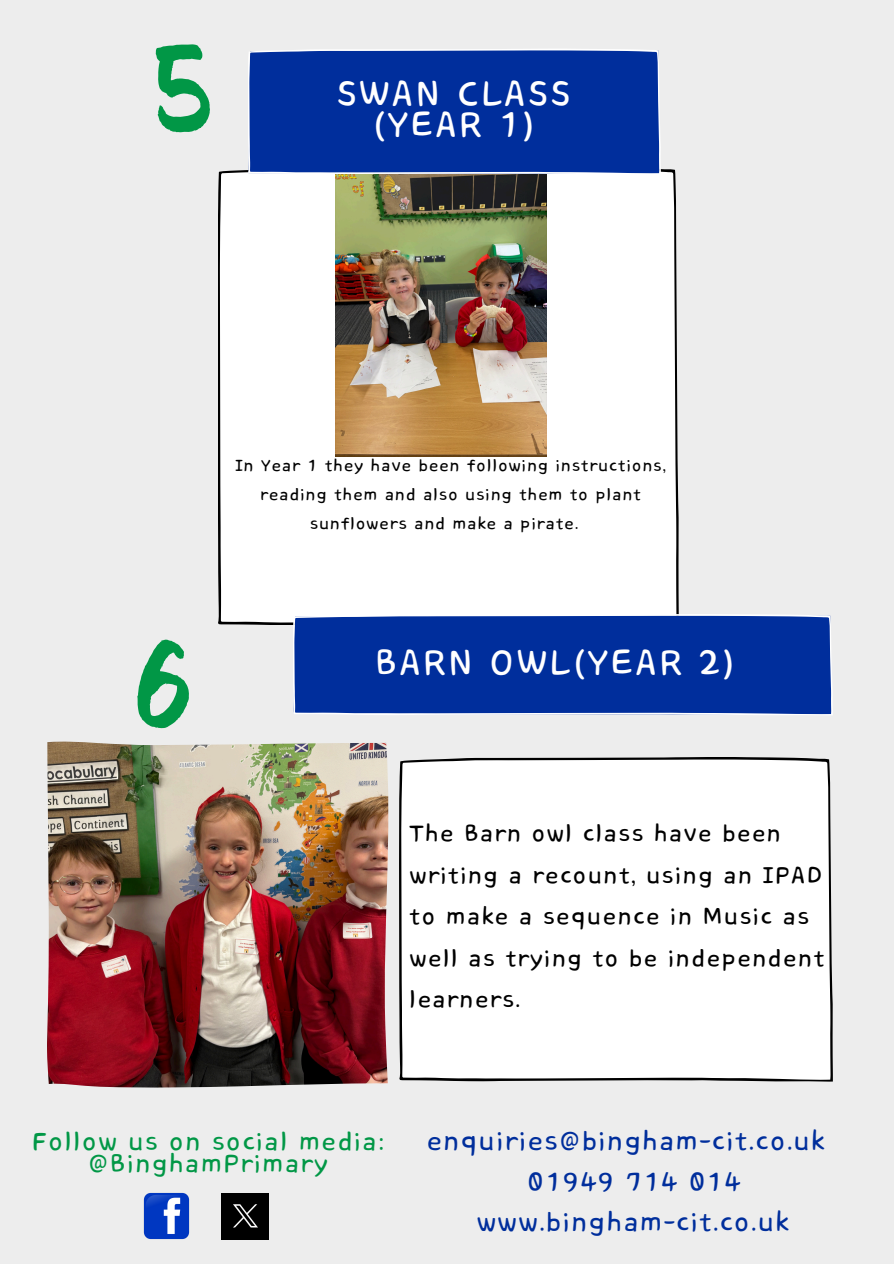
<style>
.page{position:relative;width:894px;height:1264px;background:#fff}
.page>*{position:absolute;margin:0;border:0;box-sizing:border-box;transform-origin:0 0}
.t1{font:120px "Bosk";color:#019746}
.t2{font:45.75px "Core Bandi Face";color:#fff}
.t3{font:33.75px "Core Bandi Face";color:#002e9c}
.t4{font:32.25px "Core Bandi Face";color:#019746}
.t5{font:30px/41.7px "Core Bandi Face";color:#000}
.t6{font:21px "Core Bandi Face";color:#000}
</style>
<div class="page">
<div style="left:0;top:0;width:893px;height:1263px;background:#ededed"></div>
<div style="left:218px;top:167px;width:460px;height:458px;background:#fff"></div>
<div style="left:248px;top:49px;width:412px;height:125px;background:#002e9c"></div>
<div style="left:399px;top:757px;width:433px;height:324px;background:#fff"></div>
<img style="left:47px;top:741px;width:341px;height:347px">
<div style="left:293px;top:614px;width:539px;height:101px;background:#002e9c"></div>
<img style="left:143px;top:1192px;width:47px;height:48px">
<img style="left:222px;top:1193px;width:46px;height:46px">
<img style="left:335px;top:175px;width:211px;height:281px">
<p class="t1" style="left:153px;top:42px;width:60px">5</p>
<h1 class="t2" style="left:336px;top:70px;width:237px">SWAN CLASS</h1>
<h1 class="t2" style="left:372px;top:101px;width:166px">(YEAR 1)</h1>
<h1 class="t1" style="left:135px;top:637px;width:58px">6</h1>
<p class="t6" style="left:235px;top:454px;width:433px">In Year 1 they have been following instructions,</p>
<p class="t6" style="left:260px;top:483px;width:383px">reading them and also using them to plant</p>
<p class="t6" style="left:310px;top:512px;width:270px">sunflowers and make a pirate.</p>
<p class="t2" style="left:374px;top:638px;width:363px">BARN OWL(YEAR 2)</p>
<p class="t5" style="left:409px;top:813px;width:417px">The Barn owl class have been writing a recount, using an IPAD to make a sequence in Music as well as trying to be independent learners.</p>
<p class="t4" style="left:32px;top:1124px;width:355px">Follow us on social media:</p>
<p class="t4" style="left:88px;top:1146px;width:242px">@BinghamPrimary</p>
<h3 class="t3" style="left:426px;top:1123px;width:400px">enquiries@bingham-cit.co.uk</h3>
<h2 class="t3" style="left:527px;top:1163px;width:215px">01949 714 014</h2>
<p class="t3" style="left:476px;top:1204px;width:315px">www.bingham-cit.co.uk</p>
</div>
